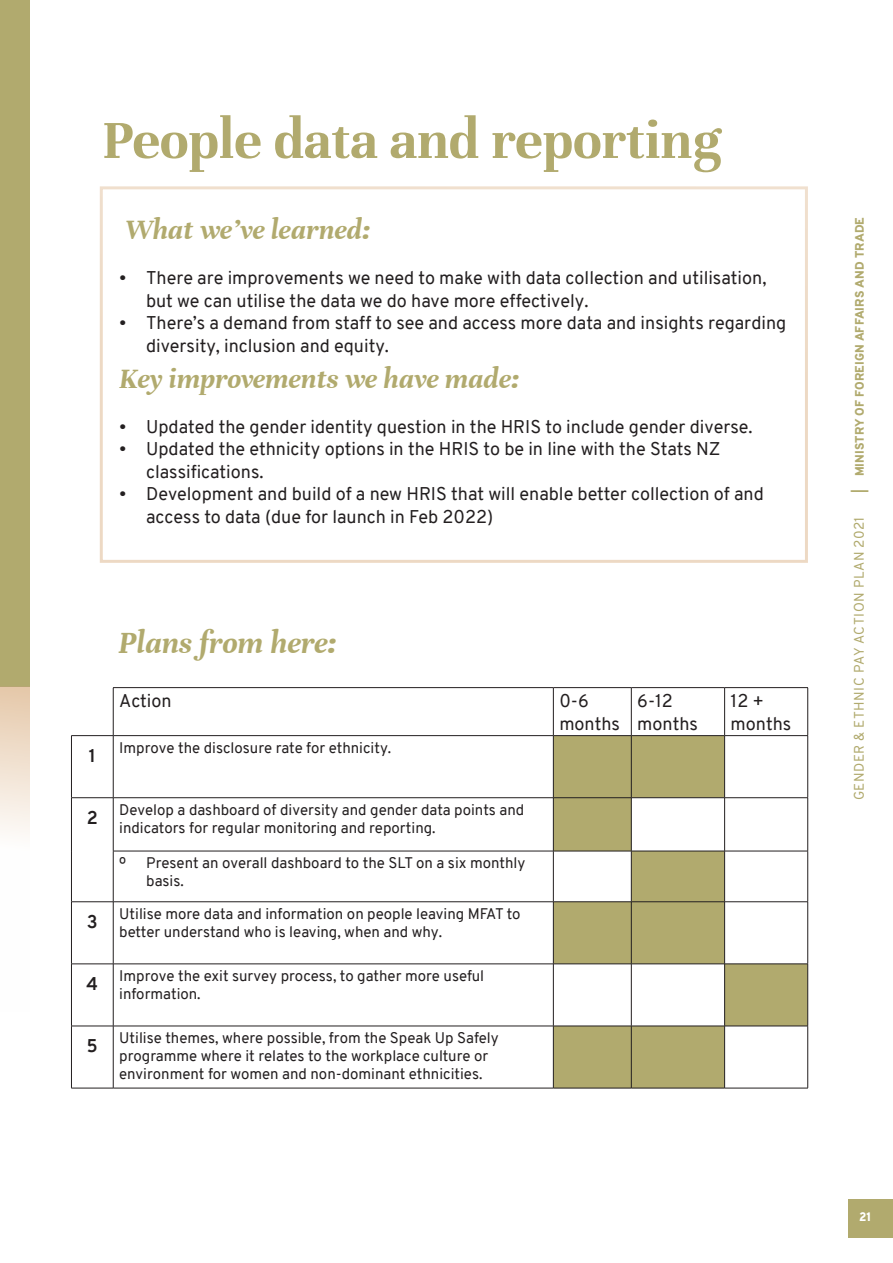
<style>
.page{position:relative;width:893px;height:1263px;background:#fff}
.page>*{position:absolute;margin:0;border:0;box-sizing:border-box;transform-origin:0 0}
.t1{font:700 58.5px "Unna";color:#b1aa6e}
.bold_italics{font:italic 700 33px "Unna";color:#b1aa6e}
.bold_italics-2{font:italic 700 30px "Unna";color:#b1aa6e}
.bulk_text{font:18px/22.5px "Overpass";color:#231f20}
.bulk_text-2{font:700 18px "Overpass";color:#231f20}
.table_long_format{font:15px/18px "Overpass";color:#231f20}
.t2{font:13.5px "Overpass";letter-spacing:.045em;color:#b1aa6e}
.t3{font:900 12px "Overpass";letter-spacing:.01em;color:#b1aa6e}
.t4{font:900 12px "Overpass";color:#fff}
</style>
<div class="page">
<div style="left:848px;top:1199px;width:45px;height:38px;background:#b1aa6e"></div>
<div style="left:0;top:0;width:30px;height:687px;background:#b1aa6e"></div>
<svg style="left:0;top:687px;width:30px;height:147px;background:#f0e0ce"></svg>
<div style="left:100px;top:186px;width:708px;height:377px;border:3px solid #e2c19e"></div>
<svg style="left:554px;top:736px;width:253px;height:352px;fill:#b1aa6e"></svg>
<hr style="left:113px;top:687px;width:440px;height:1px;background:#231f20">
<hr style="left:113px;top:688px;width:1px;height:47px;background:#231f20">
<hr style="left:553px;top:687px;width:78px;height:1px;background:#231f20">
<hr style="left:553px;top:688px;width:1px;height:47px;background:#231f20">
<hr style="left:631px;top:687px;width:94px;height:1px;background:#231f20">
<hr style="left:631px;top:688px;width:1px;height:47px;background:#231f20">
<hr style="left:725px;top:687px;width:83px;height:1px;background:#231f20">
<hr style="left:724px;top:688px;width:1px;height:47px;background:#231f20">
<hr style="left:807px;top:688px;width:1px;height:47px;background:#231f20">
<hr style="left:113px;top:735px;width:440px;height:1px;background:#231f20">
<hr style="left:553px;top:735px;width:78px;height:1px;background:#231f20">
<hr style="left:553px;top:736px;width:1px;height:61px;background:#231f20">
<hr style="left:631px;top:735px;width:94px;height:1px;background:#231f20">
<hr style="left:631px;top:736px;width:1px;height:61px;background:#231f20">
<hr style="left:725px;top:735px;width:83px;height:1px;background:#231f20">
<hr style="left:724px;top:736px;width:1px;height:61px;background:#231f20">
<hr style="left:807px;top:736px;width:1px;height:61px;background:#231f20">
<hr style="left:113px;top:797px;width:440px;height:1px;background:#231f20">
<hr style="left:553px;top:797px;width:78px;height:1px;background:#231f20">
<hr style="left:553px;top:798px;width:1px;height:53px;background:#231f20">
<hr style="left:631px;top:797px;width:94px;height:1px;background:#231f20">
<hr style="left:631px;top:798px;width:1px;height:53px;background:#231f20">
<hr style="left:725px;top:797px;width:83px;height:1px;background:#231f20">
<hr style="left:724px;top:798px;width:1px;height:53px;background:#231f20">
<hr style="left:807px;top:798px;width:1px;height:53px;background:#231f20">
<hr style="left:113px;top:851px;width:440px;height:1px;background:#231f20">
<hr style="left:553px;top:851px;width:78px;height:1px;background:#231f20">
<hr style="left:553px;top:851px;width:1px;height:50px;background:#231f20">
<hr style="left:631px;top:851px;width:94px;height:1px;background:#231f20">
<hr style="left:631px;top:851px;width:1px;height:50px;background:#231f20">
<hr style="left:725px;top:851px;width:83px;height:1px;background:#231f20">
<hr style="left:724px;top:851px;width:1px;height:50px;background:#231f20">
<hr style="left:807px;top:851px;width:1px;height:50px;background:#231f20">
<hr style="left:113px;top:901px;width:440px;height:1px;background:#231f20">
<hr style="left:553px;top:901px;width:78px;height:1px;background:#231f20">
<hr style="left:553px;top:902px;width:1px;height:62px;background:#231f20">
<hr style="left:631px;top:901px;width:94px;height:1px;background:#231f20">
<hr style="left:631px;top:902px;width:1px;height:62px;background:#231f20">
<hr style="left:725px;top:901px;width:83px;height:1px;background:#231f20">
<hr style="left:724px;top:902px;width:1px;height:62px;background:#231f20">
<hr style="left:807px;top:902px;width:1px;height:62px;background:#231f20">
<hr style="left:113px;top:963px;width:440px;height:1px;background:#231f20">
<hr style="left:553px;top:963px;width:78px;height:1px;background:#231f20">
<hr style="left:553px;top:964px;width:1px;height:62px;background:#231f20">
<hr style="left:631px;top:963px;width:94px;height:1px;background:#231f20">
<hr style="left:631px;top:964px;width:1px;height:62px;background:#231f20">
<hr style="left:725px;top:963px;width:83px;height:1px;background:#231f20">
<hr style="left:724px;top:964px;width:1px;height:62px;background:#231f20">
<hr style="left:807px;top:964px;width:1px;height:62px;background:#231f20">
<hr style="left:113px;top:1026px;width:440px;height:1px;background:#231f20">
<hr style="left:553px;top:1026px;width:78px;height:1px;background:#231f20">
<hr style="left:553px;top:1026px;width:1px;height:62px;background:#231f20">
<hr style="left:631px;top:1026px;width:94px;height:1px;background:#231f20">
<hr style="left:631px;top:1026px;width:1px;height:62px;background:#231f20">
<hr style="left:725px;top:1026px;width:83px;height:1px;background:#231f20">
<hr style="left:724px;top:1026px;width:1px;height:62px;background:#231f20">
<hr style="left:807px;top:1026px;width:1px;height:62px;background:#231f20">
<hr style="left:113px;top:1088px;width:440px;height:1px;background:#231f20">
<hr style="left:553px;top:1088px;width:78px;height:1px;background:#231f20">
<hr style="left:631px;top:1088px;width:94px;height:1px;background:#231f20">
<hr style="left:725px;top:1088px;width:83px;height:1px;background:#231f20">
<hr style="left:71px;top:735px;width:42px;height:1px;background:#231f20">
<hr style="left:71px;top:736px;width:1px;height:61px;background:#231f20">
<hr style="left:113px;top:736px;width:1px;height:61px;background:#231f20">
<hr style="left:71px;top:797px;width:42px;height:1px;background:#231f20">
<hr style="left:71px;top:798px;width:1px;height:53px;background:#231f20">
<hr style="left:113px;top:798px;width:1px;height:53px;background:#231f20">
<hr style="left:71px;top:851px;width:1px;height:50px;background:#231f20">
<hr style="left:113px;top:851px;width:1px;height:50px;background:#231f20">
<hr style="left:71px;top:901px;width:42px;height:1px;background:#231f20">
<hr style="left:71px;top:902px;width:1px;height:62px;background:#231f20">
<hr style="left:113px;top:902px;width:1px;height:62px;background:#231f20">
<hr style="left:71px;top:963px;width:42px;height:1px;background:#231f20">
<hr style="left:71px;top:964px;width:1px;height:62px;background:#231f20">
<hr style="left:113px;top:964px;width:1px;height:62px;background:#231f20">
<hr style="left:71px;top:1026px;width:42px;height:1px;background:#231f20">
<hr style="left:71px;top:1026px;width:1px;height:62px;background:#231f20">
<hr style="left:113px;top:1026px;width:1px;height:62px;background:#231f20">
<hr style="left:71px;top:1088px;width:42px;height:1px;background:#231f20">
<p class="t1" style="left:102px;top:106px;width:621px">People data and reporting</p>
<p class="bold_italics-2" style="left:125px;top:213px;width:247px">What we’ve learned:</p>
<p class="bulk_text" style="left:146px;top:267px;width:622px;text-indent:-27px">• There are improvements we need to make with data collection and utilisation, but we can utilise the data we do have more effectively.</p>
<p class="bulk_text" style="left:146px;top:312px;width:642px;text-indent:-27px">• There’s a demand from staff to see and access more data and insights regarding diversity, inclusion and equity.</p>
<p class="bold_italics-2" style="left:119px;top:361px;width:402px">Key improvements we have made:</p>
<p class="bulk_text" style="left:119px;top:415px;width:635px">• Updated the gender identity question in the HRIS to include gender diverse.</p>
<p class="bulk_text" style="left:146px;top:438px;width:576px;text-indent:-27px">• Updated the ethnicity options in the HRIS to be in line with the Stats NZ classifications.</p>
<p class="bulk_text" style="left:146px;top:483px;width:619px;text-indent:-27px">• Development and build of a new HRIS that will enable better collection of and access to data (due for launch in Feb 2022)</p>
<p class="bold_italics" style="left:119px;top:624px;width:219px">Plans from here:</p>
<p class="bulk_text" style="left:119px;top:690px;width:54px">Action</p>
<p class="bulk_text" style="left:559px;top:690px;width:31px">0-6</p>
<p class="bulk_text" style="left:559px;top:712px;width:62px">months</p>
<p class="bulk_text-2" style="left:89px;top:743px;width:9px">1</p>
<p class="table_long_format" style="left:119px;top:739px;width:274px">Improve the disclosure rate for ethnicity.</p>
<p class="bulk_text-2" style="left:87px;top:805px;width:13px">2</p>
<p class="table_long_format" style="left:119px;top:801px;width:406px">Develop a dashboard of diversity and gender data points and indicators for regular monitoring and reporting.</p>
<p class="table_long_format" style="left:119px;top:854px;width:9px">º</p>
<p class="table_long_format" style="left:146px;top:854px;width:381px">Present an overall dashboard to the SLT on a six monthly basis.</p>
<p class="bulk_text-2" style="left:87px;top:909px;width:12px">3</p>
<p class="table_long_format" style="left:119px;top:905px;width:403px">Utilise more data and information on people leaving MFAT to better understand who is leaving, when and why.</p>
<p class="bulk_text-2" style="left:87px;top:971px;width:13px">4</p>
<p class="table_long_format" style="left:119px;top:967px;width:366px">Improve the exit survey process, to gather more useful information.</p>
<p class="bulk_text-2" style="left:87px;top:1033px;width:12px">5</p>
<p class="table_long_format" style="left:119px;top:1029px;width:381px">Utilise themes, where possible, from the Speak Up Safely programme where it relates to the workplace culture or environment for women and non-dominant ethnicities.</p>
<p class="bulk_text" style="left:637px;top:690px;width:37px">6-12</p>
<p class="bulk_text" style="left:637px;top:712px;width:62px">months</p>
<p class="bulk_text" style="left:731px;top:690px;width:35px">12 +</p>
<p class="bulk_text" style="left:731px;top:712px;width:62px">months</p>
<p class="t3" style="left:851px;top:493px;width:277px;rotate:-90deg">| MINISTRY OF FOREIGN AFFAIRS AND TRADE</p>
<p class="t2" style="left:849px;top:800px;width:285px;rotate:-90deg">GENDER &amp; ETHNIC PAY ACTION PLAN 2021</p>
<p class="t4" style="left:859px;top:1208px;width:14px">21</p>
</div>
